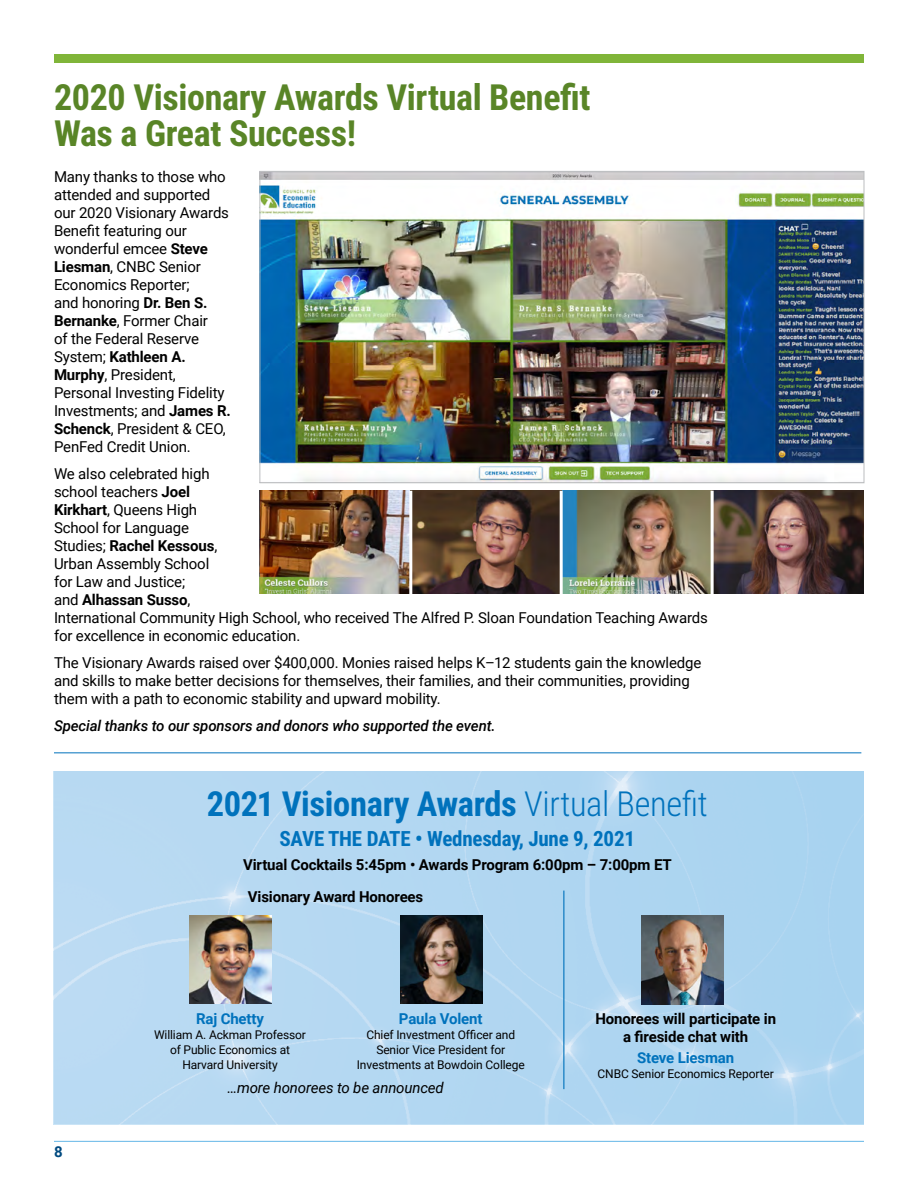
<style>
.page{position:relative;width:918px;height:1188px;background:#fff}
.page>*{position:absolute;margin:0;border:0;box-sizing:border-box;transform-origin:0 0}
.t1{font:700 36px/36px "Roboto Condensed";letter-spacing:-.01em;color:#598527}
.t2{font:700 34.5px "Roboto Condensed";letter-spacing:-.01em;color:#0072bc}
.t3{font:700 21px "Roboto Condensed";letter-spacing:-.01em;color:#0072bc}
.t4{font:15px/18px "Roboto";letter-spacing:-.01em;color:#000}
.t5{font:700 15px/18px "Roboto";letter-spacing:-.01em;color:#000;text-align:center}
.t6{font:italic 500 15px "Roboto";letter-spacing:-.01em;color:#000}
.t7{font:700 15px "Roboto";letter-spacing:-.01em;color:#0072bc}
.t8{font:italic 15px "Roboto";letter-spacing:-.01em;color:#000}
.t9{font:700 15px "Roboto";color:#004a80}
.t10{font:12px/15px "Roboto";letter-spacing:-.01em;color:#000;text-align:center}
.s1{font-weight:700}
.s2{font-weight:300}
</style>
<div class="page">
<hr style="left:54px;top:1141px;width:810px;height:1px;background:#75bee9">
<img style="left:53px;top:771px;width:810px;height:354px">
<div style="left:54px;top:54px;width:810px;height:9px;background:#80b539"></div>
<img style="left:262px;top:173px;width:600px;height:308px">
<img style="left:260px;top:491px;width:604px;height:103px">
<hr style="left:54px;top:752px;width:807px;height:1px;background:#0072bc">
<hr style="left:409px;top:491px;width:3px;height:107px;background:#fff">
<hr style="left:560px;top:491px;width:3px;height:107px;background:#fff">
<hr style="left:711px;top:491px;width:3px;height:107px;background:#fff">
<img style="left:189px;top:916px;width:82px;height:88px">
<img style="left:400px;top:916px;width:82px;height:88px">
<img style="left:641px;top:916px;width:82px;height:88px">
<hr style="left:563px;top:891px;width:1px;height:198px;background:#0072bc">
<h1 class="t1" style="left:54px;top:79px;width:538px">2020 Visionary Awards Virtual Benefit<br>Was a Great Success!</h1>
<p class="t4" style="left:54px;top:168px;width:178px">Many thanks to those who attended and supported our 2020 Visionary Awards<br>Benefit featuring our wonderful emcee <span class="s1">Steve<br>Liesman</span>, CNBC Senior<br>Economics Reporter;<br>and honoring <span class="s1">Dr. Ben S.<br>Bernanke</span>, Former Chair<br>of the Federal Reserve<br>System; <span class="s1">Kathleen A.<br>Murphy</span>, President,<br>Personal Investing Fidelity<br>Investments; and <span class="s1">James R.<br>Schenck</span>, President &amp; CEO,<br>PenFed Credit Union.</p>
<p class="t4" style="left:54px;top:465px;width:655px">We also celebrated high<br>school teachers <span class="s1">Joel<br>Kirkhart</span>, Queens High<br>School for Language<br>Studies; <span class="s1">Rachel Kessous</span>,<br>Urban Assembly School<br>for Law and Justice;<br>and <span class="s1">Alhassan Susso</span>,<br>International Community High School, who received The Alfred P. Sloan Foundation Teaching Awards for excellence in economic education.</p>
<p class="t4" style="left:54px;top:654px;width:649px">The Visionary Awards raised over $400,000. Monies raised helps K–12 students gain the knowledge and skills to make better decisions for themselves, their families, and their communities, providing them with a path to economic stability and upward mobility.</p>
<p class="t6" style="left:54px;top:717px;width:443px">Special thanks to our sponsors and donors who supported the event.</p>
<h2 class="t2" style="left:207px;top:784px;width:503px">2021 Visionary Awards <span class="s2">Virtual Benefit</span></h2>
<h3 class="t3" style="left:279px;top:827px;width:357px">SAVE THE DATE • Wednesday, June 9, 2021</h3>
<p class="t5" style="left:243px;top:856px;width:430px">Virtual Cocktails 5:45pm • Awards Program 6:00pm – 7:00pm ET</p>
<p class="t9" style="left:54px;top:1143px;width:10px">8</p>
<p class="t5" style="left:248px;top:888px;width:177px">Visionary Award Honorees</p>
<p class="t7" style="left:196px;top:1010px;width:69px">Raj Chetty</p>
<p class="t10" style="left:154px;top:1028px;width:153px">William A. Ackman Professor of Public Economics at<br>Harvard University</p>
<p class="t7" style="left:399px;top:1010px;width:85px">Paula Volent</p>
<p class="t10" style="left:357px;top:1028px;width:169px">Chief Investment Officer and<br>Senior Vice President for<br>Investments at Bowdoin College</p>
<p class="t8" style="left:227px;top:1079px;width:218px">…more honorees to be announced</p>
<p class="t5" style="left:595px;top:1010px;width:182px">Honorees will participate in a fireside chat with</p>
<p class="t7" style="left:637px;top:1049px;width:99px">Steve Liesman</p>
<p class="t10" style="left:598px;top:1067px;width:178px">CNBC Senior Economics Reporter</p>
</div>
